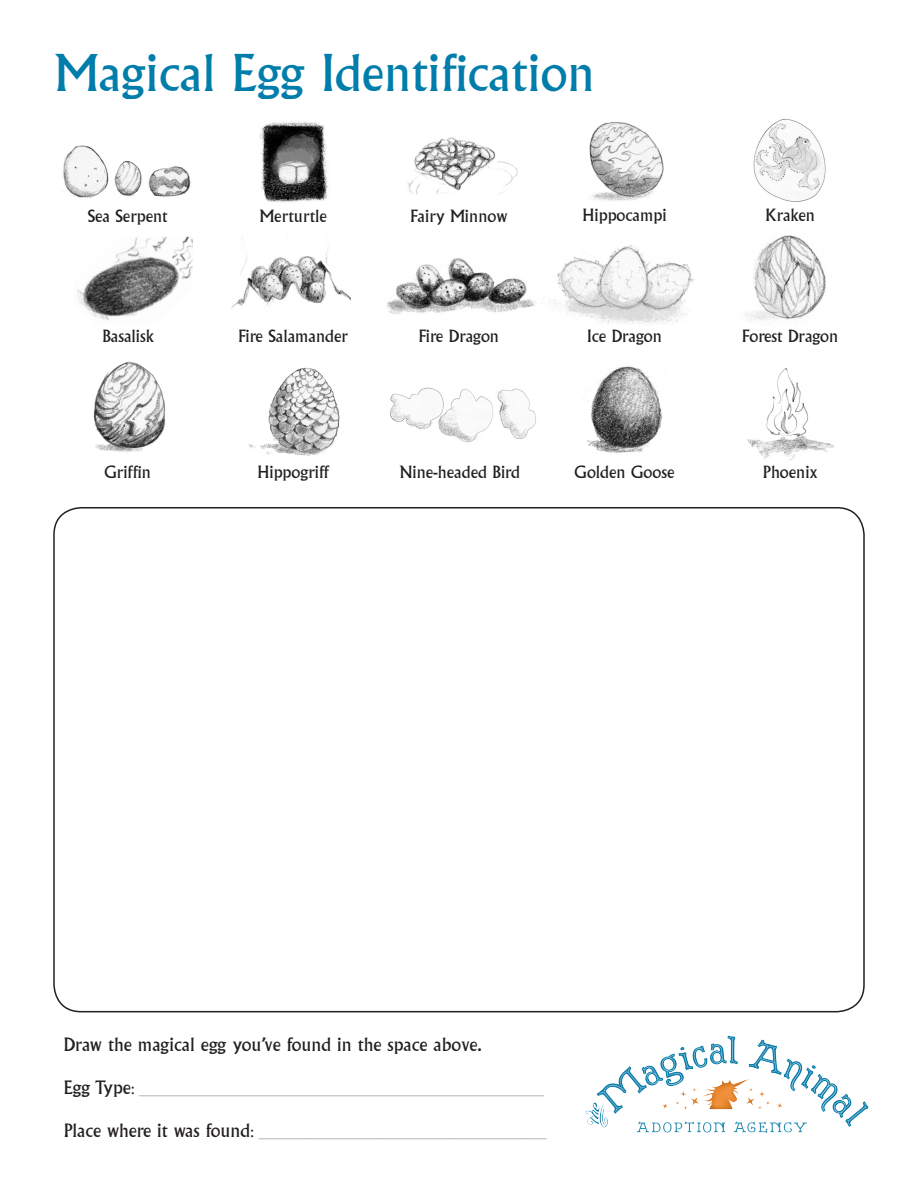
<style>
.page{position:relative;width:918px;height:1188px;background:#fff}
.page>*{position:absolute;margin:0;border:0;box-sizing:border-box;transform-origin:0 0}
.t1{font:49.5px "Albertus";color:#007daa}
.t2{font:18px "Minion Pro";color:#b2b3b7}
.t3{font:18px "Albertus";color:#231f20}
.Body{font:16.5px "Albertus";color:#231f20}
.s1{font-family:"Albertus";color:#231f20}
.s2{color:#231f20}
</style>
<div class="page">
<img style="left:585px;top:1035px;width:284px;height:98px">
<img style="left:62px;top:145px;width:129px;height:53px">
<img style="left:259px;top:121px;width:71px;height:82px">
<img style="left:407px;top:137px;width:111px;height:58px">
<img style="left:589px;top:122px;width:75px;height:79px">
<img style="left:753px;top:118px;width:73px;height:84px">
<img style="left:77px;top:237px;width:116px;height:84px">
<img style="left:231px;top:236px;width:119px;height:73px">
<img style="left:387px;top:258px;width:148px;height:56px">
<img style="left:541px;top:245px;width:154px;height:80px">
<img style="left:745px;top:235px;width:81px;height:86px">
<img style="left:93px;top:361px;width:73px;height:91px">
<img style="left:248px;top:368px;width:92px;height:88px">
<img style="left:390px;top:387px;width:146px;height:56px">
<img style="left:587px;top:366px;width:76px;height:87px">
<img style="left:747px;top:368px;width:87px;height:92px">
<p class="t1" style="left:55px;top:44px;width:541px">Magical Egg Identification</p>
<p class="Body" style="left:88px;top:206px;width:81px">Sea Serpent</p>
<p class="Body" style="left:260px;top:206px;width:69px">Merturtle</p>
<p class="Body" style="left:410px;top:206px;width:99px">Fairy Minnow</p>
<p class="Body" style="left:583px;top:206px;width:86px">Hippocampi</p>
<p class="Body" style="left:766px;top:206px;width:51px">Kraken</p>
<p class="Body" style="left:102px;top:327px;width:53px">Basalisk</p>
<p class="Body" style="left:239px;top:327px;width:111px">Fire Salamander</p>
<p class="Body" style="left:419px;top:327px;width:82px">Fire Dragon</p>
<p class="Body" style="left:587px;top:327px;width:76px">Ice Dragon</p>
<p class="Body" style="left:742px;top:327px;width:98px">Forest Dragon</p>
<p class="Body" style="left:105px;top:463px;width:48px">Griffin</p>
<p class="Body" style="left:258px;top:463px;width:73px">Hippogriff</p>
<p class="Body" style="left:399px;top:463px;width:122px">Nine-headed Bird</p>
<p class="Body" style="left:575px;top:463px;width:101px">Golden Goose</p>
<p class="Body" style="left:763px;top:463px;width:56px">Phoenix</p>
<p class="t3" style="left:64px;top:1034px;width:420px">Draw the magical egg you’ve found in the space above.</p>
<p class="t2" style="left:64px;top:1076px;width:482px"><span class="s1">Egg Type</span><span class="s2">:</span> _____________________________________________</p>
<p class="t2" style="left:64px;top:1119px;width:484px"><span class="s1">Place where it was found</span><span class="s2">:</span> ________________________________</p>
</div>
